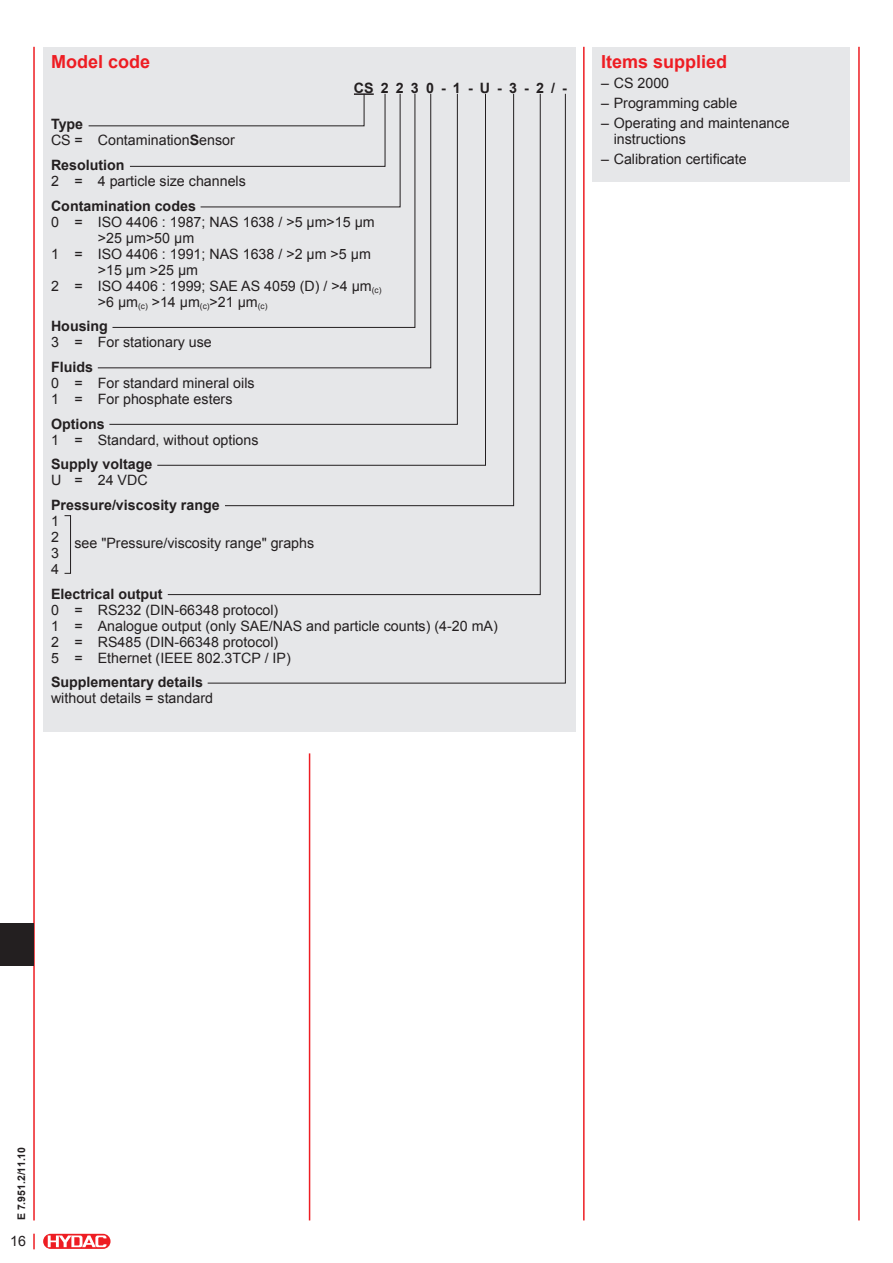
<style>
.page{position:relative;width:893px;height:1263px;background:#fff}
.page>*{position:absolute;margin:0;border:0;box-sizing:border-box;transform-origin:0 0}
.t1{font:700 18px "Arial";color:#ee1d23}
.t2{font:14.25px/16px "Arial";color:#231f20}
.t3{font:700 14.25px "Arial";color:#231f20}
.t4{font:700 10.5px "Arial";color:#231f20}
.s1{font-weight:700}
</style>
<div class="page">
<hr style="left:33px;top:47px;width:2px;height:1173px;background:#ee1d23">
<hr style="left:858px;top:47px;width:2px;height:1173px;background:#ee1d23">
<div style="left:43px;top:1233px;width:68px;height:16px;border:1px solid #fff;border-radius:8px"></div>
<svg style="left:43px;top:1234px;width:68px;height:15px"></svg>
<svg style="left:48px;top:1235px;width:58px;height:12px"></svg>
<svg style="left:33px;top:1234px;width:2px;height:15px"></svg>
<div style="left:0;top:923px;width:34px;height:42px;background:#231f20"></div>
<div style="left:43px;top:47px;width:532px;height:684px;background:#e6e7e9"></div>
<div style="left:64px;top:515px;width:7px;height:59px;border:1px solid #231f20"></div>
<svg style="left:207px;top:93px;width:359px;height:591px"></svg>
<hr style="left:583px;top:47px;width:2px;height:1173px;background:#ee1d23">
<hr style="left:309px;top:753px;width:1px;height:467px;background:#ee1d23">
<div style="left:592px;top:47px;width:258px;height:134px;background:#e6e7e9"></div>
<p class="t1" style="left:51px;top:50px;width:101px">Model code</p>
<p class="t3" style="left:354px;top:78px;width:214px">CS2230-1-U-3-2/-</p>
<p class="t2" style="left:51px;top:117px;width:185px"><span class="s1">Type<br></span>CS = Contamination<span class="s1">S</span>ensor</p>
<p class="t3" style="left:51px;top:156px;width:75px">Resolution</p>
<p class="t2" style="left:51px;top:173px;width:196px">2 = 4 particle size channels</p>
<p class="t3" style="left:51px;top:196px;width:146px">Contamination codes</p>
<p class="t2" style="left:51px;top:214px;width:325px">0 = ISO 4406 : 1987; NAS 1638 / &gt;5 µm&gt;15 µm</p>
<p class="t2" style="left:98px;top:230px;width:98px">&gt;25 µm&gt;50 µm</p>
<p class="t2" style="left:51px;top:246px;width:321px">1 = ISO 4406 : 1991; NAS 1638 / &gt;2 µm &gt;5 µm</p>
<p class="t2" style="left:98px;top:262px;width:102px">&gt;15 µm &gt;25 µm</p>
<p class="t2" style="left:51px;top:278px;width:332px">2 = ISO 4406 : 1999; SAE AS 4059 (D) / &gt;4 µm<sub>(c)</sub></p>
<p class="t2" style="left:98px;top:294px;width:171px">&gt;6 µm<sub>(c)</sub> &gt;14 µm<sub>(c)</sub>&gt;21 µm<sub>(c)</sub></p>
<p class="t3" style="left:51px;top:317px;width:59px">Housing</p>
<p class="t2" style="left:51px;top:335px;width:162px">3 = For stationary use</p>
<p class="t3" style="left:51px;top:358px;width:43px">Fluids</p>
<p class="t2" style="left:51px;top:375px;width:205px">0 = For standard mineral oils<br>1 = For phosphate esters</p>
<p class="t3" style="left:51px;top:414px;width:55px">Options</p>
<p class="t2" style="left:51px;top:432px;width:209px">1 = Standard, without options</p>
<p class="t3" style="left:51px;top:455px;width:103px">Supply voltage</p>
<p class="t2" style="left:51px;top:472px;width:98px">U = 24 VDC</p>
<p class="t3" style="left:51px;top:495px;width:170px">Pressure/viscosity range</p>
<p class="t2" style="left:51px;top:510px;width:265px;line-height:22px">1<br>2 see "Pressure/viscosity range" graphs</p>
<p class="t2" style="left:51px;top:545px;width:9px">3<br>4</p>
<p class="t3" style="left:51px;top:584px;width:113px">Electrical output</p>
<p class="t2" style="left:51px;top:602px;width:448px">0 = RS232 (DIN-66348 protocol)<br>1 = Analogue output (only SAE/NAS and particle counts) (4-20 mA)<br>2 = RS485 (DIN-66348 protocol)<br>5 = Ethernet (IEEE 802.3TCP / IP)</p>
<p class="t3" style="left:51px;top:672px;width:154px">Supplementary details</p>
<p class="t2" style="left:51px;top:690px;width:163px">without details = standard</p>
<p class="t1" style="left:601px;top:50px;width:128px">Items supplied</p>
<p class="t2" style="left:601px;top:76px;width:70px">– CS 2000</p>
<p class="t2" style="left:601px;top:96px;width:138px">– Programming cable</p>
<p class="t2" style="left:614px;top:116px;width:177px;text-indent:-13px">– Operating and maintenance instructions</p>
<p class="t2" style="left:601px;top:151px;width:147px">– Calibration certificate</p>
<p class="t4" style="left:14px;top:1220px;width:75px;rotate:-90deg">E 7.951.2/11.10</p>
<p class="t2" style="left:10px;top:1233px;width:17px">16</p>
</div>
